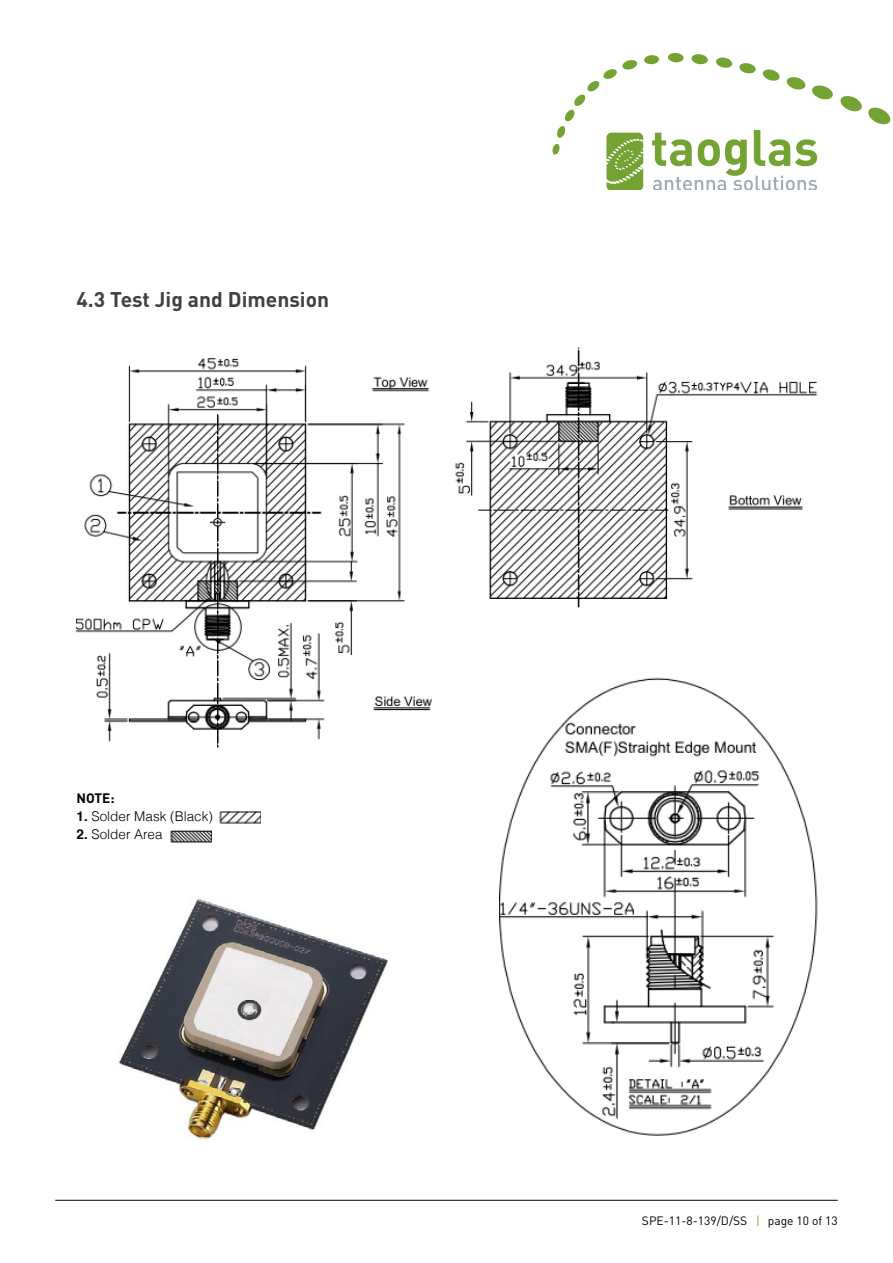
<style>
.page{position:relative;width:893px;height:1263px;background:#fff}
.page>*{position:absolute;margin:0;border:0;box-sizing:border-box;transform-origin:0 0}
.t1{font:700 21px "DIN";color:#414042}
.t2{font:300 13.5px "Helvetica";color:#000}
.t3{font:700 13.5px "DIN";color:#000}
.t4{font:12px "DIN";color:#000}
.s1{font-weight:700}
.s2{color:#74a333}
</style>
<div class="page">
<div style="left:644px;top:55px;width:15px;height:9px;background:#74a333;border-radius:50%"></div>
<svg style="left:652px;top:54px;width:239px;height:135px"></svg>
<svg style="left:552px;top:60px;width:91px;height:129px"></svg>
<hr style="left:55px;top:1200px;width:783px;height:1px;background:#000">
<img style="left:76px;top:347px;width:742px;height:401px">
<img style="left:119px;top:898px;width:269px;height:242px">
<div style="left:489px;top:650px;width:337px;height:500px;background:#fff"></div>
<img style="left:500px;top:677px;width:318px;height:459px">
<img style="left:220px;top:811px;width:40px;height:12px">
<img style="left:170px;top:830px;width:41px;height:12px">
<h1 class="t1" style="left:77px;top:285px;width:254px">4.3 Test Jig and Dimension</h1>
<p class="t3" style="left:77px;top:789px;width:40px">NOTE:</p>
<p class="t2" style="left:77px;top:805px;width:138px"><span class="s1">1.</span> Solder Mask (Black)</p>
<p class="t2" style="left:77px;top:823px;width:88px"><span class="s1">2.</span> Solder Area</p>
<p class="t4" style="left:642px;top:1213px;width:197px">SPE-11-8-139/D/SS <span class="s2">|</span> page 10 of 13</p>
</div>
